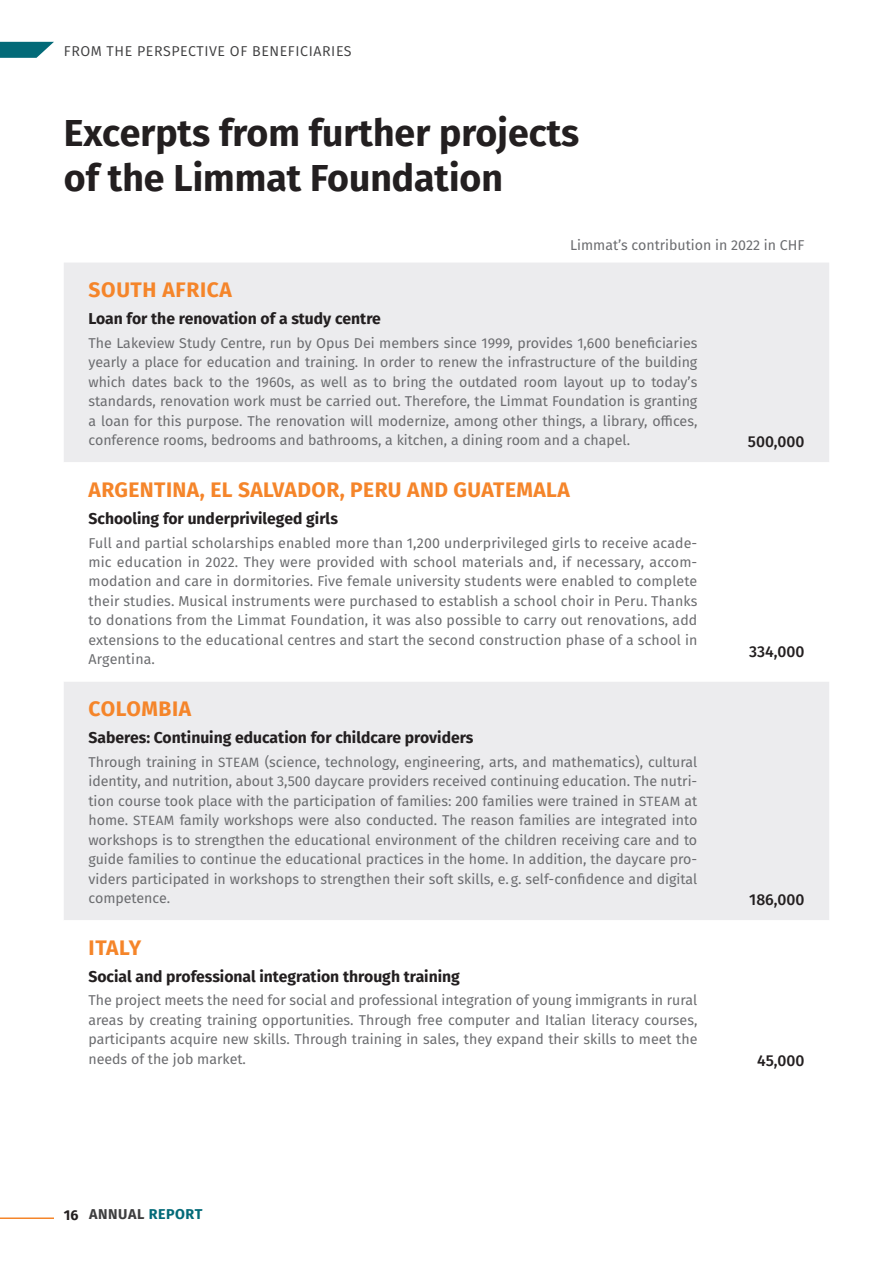
<style>
.page{position:relative;width:893px;height:1263px;background:#fff}
.page>*{position:absolute;margin:0;border:0;box-sizing:border-box;transform-origin:0 0}
.t1{font:700 37.5px/45px "Fira Sans";color:#231f20}
.t2{font:700 21px "Fira Sans";letter-spacing:.02em;color:#f5852a}
.t3{font:700 15.75px "Fira Sans";color:#231f20}
.t4{font:500 15.75px "Fira Sans";color:#231f20}
.t5{font:14.25px/19.5px "Fira Sans";color:#6c6d70;text-align:justify}
.t6{font:14.25px "Fira Sans";letter-spacing:.04em;color:#3e3e3f}
.t7{font:700 14.25px "Fira Sans";letter-spacing:.04em;color:#3e3e3f}
.s1{font-size:13.5px}
.s2{color:#231f20}
.s3{color:#036a78}
</style>
<div class="page">
<hr style="left:0;top:1217px;width:54px;height:2px;background:#f5852a">
<svg style="left:0;top:42px;width:54px;height:16px"></svg>
<div style="left:64px;top:263px;width:765px;height:199px;background:#ececee"></div>
<div style="left:64px;top:682px;width:765px;height:238px;background:#ececee"></div>
<p class="t6" style="left:64px;top:41px;width:289px">FROM THE PERSPECTIVE OF BENEFICIARIES</p>
<h1 class="t1" style="left:64px;top:108px;width:517px">Excerpts from further projects of the Limmat Foundation</h1>
<p class="t5" style="left:570px;top:235px;width:236px">Limmat’s contribution in 2022 in CHF</p>
<h2 class="t2" style="left:89px;top:272px;width:145px">SOUTH AFRICA</h2>
<p class="t3" style="left:88px;top:305px;width:294px">Loan for the renovation of a study centre</p>
<p class="t5" style="left:88px;top:333px;width:610px">The Lakeview Study Centre, run by Opus Dei members since 1999, provides 1,600 beneficiaries yearly a place for education and training. In order to renew the infrastructure of the building which dates back to the 1960s, as well as to bring the outdated room layout up to today’s standards, renovation work must be carried out. Therefore, the Limmat Foundation is granting a loan for this purpose. The renovation will modernize, among other things, a library, offices, conference rooms, bedrooms and bathrooms, a kitchen, a dining room and a chapel.</p>
<h2 class="t2" style="left:89px;top:472px;width:483px">ARGENTINA, EL SALVADOR, PERU AND GUATEMALA</h2>
<p class="t3" style="left:88px;top:505px;width:251px">Schooling for underprivileged girls</p>
<p class="t5" style="left:88px;top:532px;width:610px">Full and partial scholarships enabled more than 1,200 underprivileged girls to receive acade&shy;mic education in 2022. They were provided with school materials and, if necessary, accom&shy;modation and care in dormitories. Five female university students were enabled to complete their studies. Musical instruments were purchased to establish a school choir in Peru. Thanks to donations from the Limmat Foundation, it was also possible to carry out renovations, add extensions to the educational centres and start the second construction phase of a school in Argentina.</p>
<h2 class="t2" style="left:89px;top:691px;width:104px">COLOMBIA</h2>
<p class="t3" style="left:88px;top:724px;width:387px">Saberes: Continuing education for childcare providers</p>
<p class="t5" style="left:88px;top:752px;width:610px;text-align:left">Through training in <span class="s1">STEAM</span> (science, technology, engineering, arts, and mathematics), cultural identity, and nutrition, about 3,500 daycare providers received continuing education. The nutri&shy;tion course took place with the participation of families: 200 families were trained in <span class="s1">STEAM</span> at home. <span class="s1">STEAM</span> family workshops were also conducted. The reason families are integrated into workshops is to strengthen the educational environment of the children receiving care and to guide families to continue the educational practices in the home. In addition, the daycare pro&shy;viders participated in workshops to strengthen their soft skills, e. g. self-confidence and digital competence.</p>
<h2 class="t2" style="left:89px;top:930px;width:54px">ITALY</h2>
<p class="t3" style="left:88px;top:963px;width:373px">Social and professional integration through training</p>
<p class="t5" style="left:88px;top:990px;width:610px">The project meets the need for social and professional integration of young immigrants in rural areas by creating training opportunities. Through free computer and Italian literacy courses, participants acquire new skills. Through training in sales, they expand their skills to meet the needs of the job market.</p>
<p class="t4" style="left:748px;top:429px;width:58px">500,000</p>
<p class="t4" style="left:749px;top:639px;width:57px">334,000</p>
<p class="t4" style="left:749px;top:887px;width:57px">186,000</p>
<p class="t4" style="left:757px;top:1048px;width:49px">45,000</p>
<p class="t7" style="left:64px;top:1202px;width:140px"><span class="s2">16</span> ANNUAL <span class="s3">REPORT</span></p>
</div>
